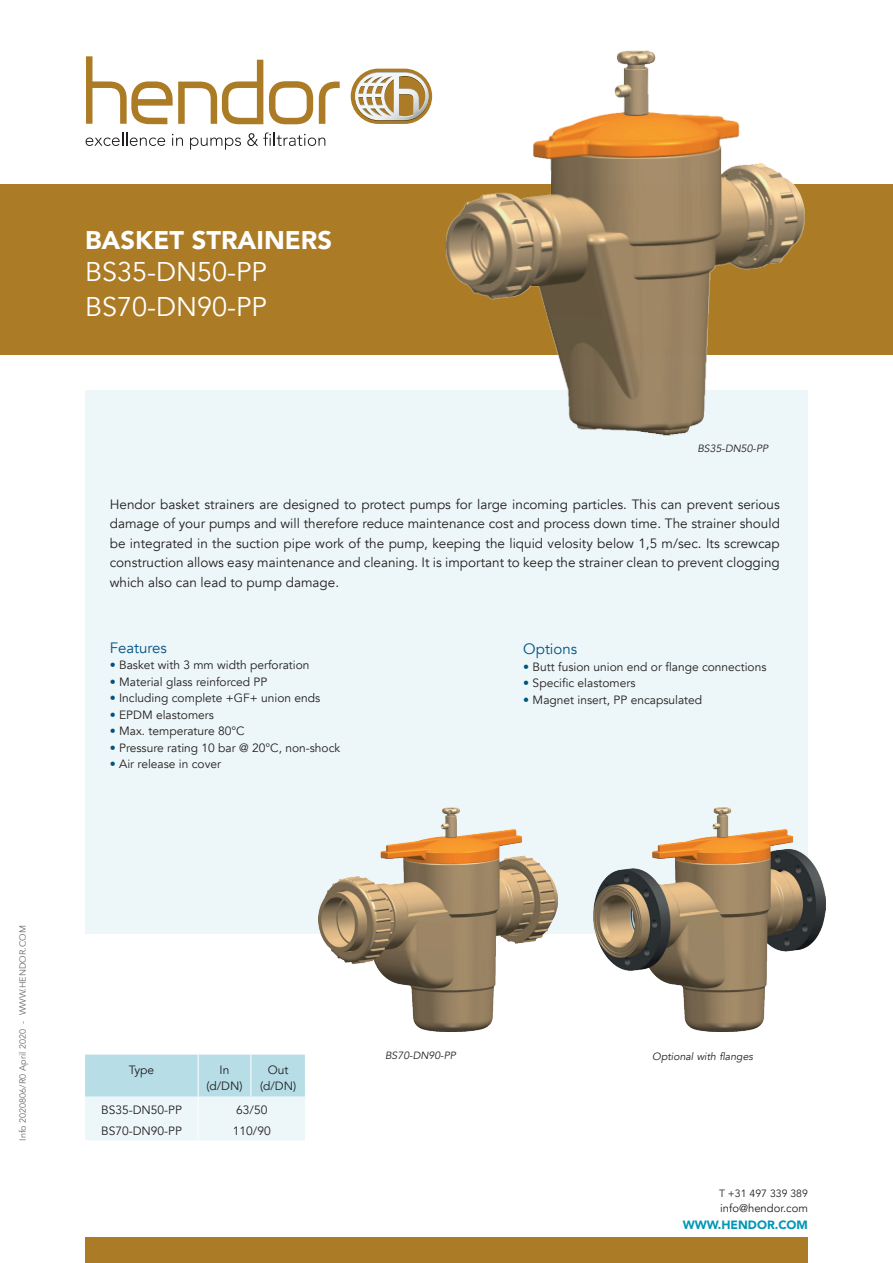
<style>
.page{position:relative;width:893px;height:1263px;background:#fff}
.page>*{position:absolute;margin:0;border:0;box-sizing:border-box;transform-origin:0 0}
.t1{font:27px/34.5px "Avenir";color:#fff}
.t2{font:900 25.5px "Avenir";color:#fff}
.t3{font:15px "Avenir";color:#015382}
.t4{font:13.5px/19.5px "Avenir";color:#231f20;text-align:justify}
.t5{font:12px "Avenir";color:#231f20}
.t6{font:900 12px "Avenir";color:#0097b4}
.t7{font:11.25px "Avenir";color:#231f20}
.t8{font:italic 10.5px "Avenir";color:#231f20}
.t9{font:10.5px "Avenir";color:#231f20}
.t10{font:9px "Avenir";color:#6c6d70}
.s1{color:#015382}
</style>
<div class="page">
<div style="left:351px;top:69px;width:81px;height:55px;background:#ac7b25;border-radius:28px"></div>
<svg style="left:355px;top:72px;width:74px;height:49px"></svg>
<svg style="left:86px;top:56px;width:177px;height:68px"></svg>
<svg style="left:269px;top:81px;width:44px;height:43px"></svg>
<svg style="left:319px;top:82px;width:21px;height:42px"></svg>
<svg style="left:86px;top:133px;width:79px;height:13px"></svg>
<svg style="left:172px;top:134px;width:11px;height:12px"></svg>
<svg style="left:190px;top:138px;width:51px;height:12px"></svg>
<svg style="left:247px;top:132px;width:78px;height:14px"></svg>
<div style="left:0;top:184px;width:893px;height:170px;background:#ac7b25"></div>
<div style="left:85px;top:1237px;width:723px;height:26px;background:#ac7b25"></div>
<div style="left:85px;top:390px;width:723px;height:543px;background:#edf6f8"></div>
<svg style="left:85px;top:1054px;width:220px;height:86px;background:#d3eaef"></svg>
<img style="left:444px;top:50px;width:362px;height:386px">
<img style="left:319px;top:807px;width:238px;height:225px">
<img style="left:593px;top:807px;width:233px;height:224px">
<h2 class="t2" style="left:85px;top:218px;width:248px">BASKET STRAINERS</h2>
<h1 class="t1" style="left:85px;top:255px;width:184px">BS35-DN50-PP<br>BS70-DN90-PP</h1>
<p class="t8" style="left:697px;top:442px;width:72px">BS35-DN50-PP</p>
<p class="t4" style="left:110px;top:495px;width:672px">Hendor basket strainers are designed to protect pumps for large incoming particles. This can prevent serious damage of your pumps and will therefore reduce maintenance cost and process down time. The strainer should be integrated in the suction pipe work of the pump, keeping the liquid velosity below 1,5 m/sec. Its screwcap construction allows easy maintenance and cleaning. It is important to keep the strainer clean to prevent clogging which also can lead to pump damage.</p>
<p class="t3" style="left:110px;top:639px;width:59px">Features</p>
<p class="t5" style="left:110px;top:658px;width:201px"><span class="s1">•</span> Basket with 3 mm width perforation</p>
<p class="t5" style="left:110px;top:675px;width:159px"><span class="s1">•</span> Material glass reinforced PP</p>
<p class="t5" style="left:110px;top:691px;width:212px"><span class="s1">•</span> Including complete +GF+ union ends</p>
<p class="t5" style="left:110px;top:708px;width:106px"><span class="s1">•</span> EPDM elastomers</p>
<p class="t5" style="left:110px;top:724px;width:136px"><span class="s1">•</span> Max. temperature 80°C</p>
<p class="t5" style="left:110px;top:741px;width:232px"><span class="s1">•</span> Pressure rating 10 bar @ 20°C, non-shock</p>
<p class="t5" style="left:110px;top:757px;width:113px"><span class="s1">•</span> Air release in cover</p>
<p class="t3" style="left:523px;top:640px;width:55px">Options</p>
<p class="t5" style="left:523px;top:659px;width:245px"><span class="s1">•</span> Butt fusion union end or flange connections</p>
<p class="t5" style="left:523px;top:676px;width:114px"><span class="s1">•</span> Specific elastomers</p>
<p class="t5" style="left:523px;top:692px;width:180px"><span class="s1">•</span> Magnet insert, PP encapsulated</p>
<p class="t10" style="left:18px;top:1141px;width:217px;rotate:-90deg">Info 2020806/R0 April 2020 - WWW.HENDOR.COM</p>
<p class="t5" style="left:129px;top:1062px;width:27px">Type</p>
<p class="t5" style="left:220px;top:1062px;width:11px">In</p>
<p class="t5" style="left:268px;top:1062px;width:22px">Out</p>
<p class="t5" style="left:206px;top:1078px;width:38px">(d/DN)</p>
<p class="t5" style="left:260px;top:1078px;width:38px">(d/DN)</p>
<p class="t5" style="left:101px;top:1102px;width:82px">BS35-DN50-PP</p>
<p class="t5" style="left:236px;top:1102px;width:33px">63/50</p>
<p class="t5" style="left:101px;top:1124px;width:82px">BS70-DN90-PP</p>
<p class="t5" style="left:233px;top:1124px;width:39px">110/90</p>
<p class="t8" style="left:385px;top:1049px;width:72px">BS70-DN90-PP</p>
<p class="t8" style="left:652px;top:1050px;width:102px">Optional with flanges</p>
<p class="t9" style="left:719px;top:1187px;width:90px">T +31 497 339 389</p>
<p class="t7" style="left:720px;top:1201px;width:89px">info@hendor.com</p>
<p class="t6" style="left:683px;top:1214px;width:127px">WWW.HENDOR.COM</p>
</div>
